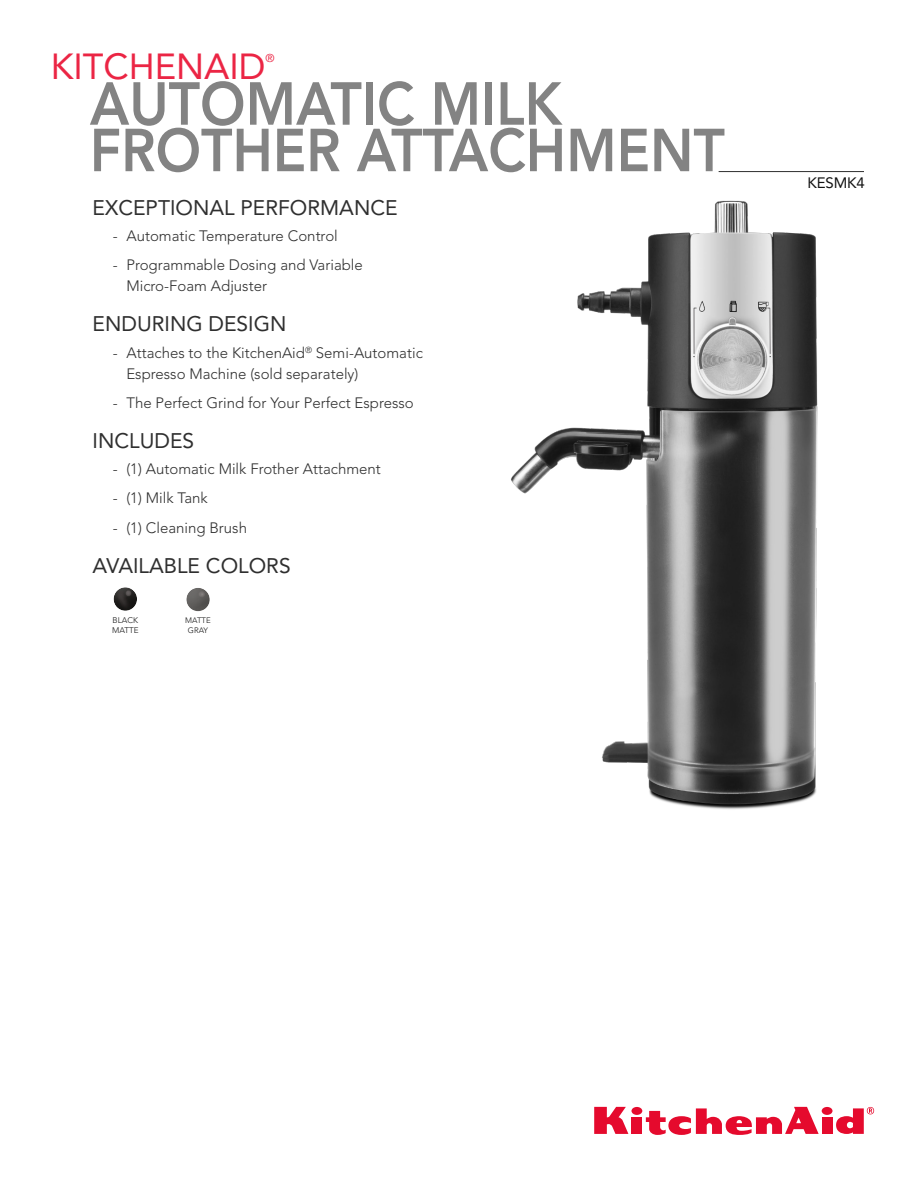
<style>
.page{position:relative;width:918px;height:1188px;background:#fff}
.page>*{position:absolute;margin:0;border:0;box-sizing:border-box;transform-origin:0 0}
.t1{font:800 60px/46.5px "Avenir LT Std";color:#838383;scale:.91 1}
.t2{font:36px "Avenir LT Std";color:#eb2544}
.t3{font:21px "Avenir LT Std";color:#2f2f2f}
.t4{font:300 15px/21px "Avenir LT Std";color:#2f2f2f}
.t5{font:15px "Avenir LT Std";letter-spacing:-.01em;color:#131313}
.t6{font:11.4px "Avenir LT Std";color:#eb2544}
.t7{font:300 8.1px/10.2px "Avenir LT Std";color:#131313}
.t8{font:300 7.8px/9.9px "Avenir LT Std";color:#131313;text-align:center}
</style>
<div class="page">
<hr style="left:719px;top:171px;width:145px;height:1px;background:#2f2f2f">
<div style="left:631px;top:1117px;width:11px;height:17px;background:#e50a2d"></div>
<div style="left:631px;top:1107px;width:11px;height:8px;background:#e50a2d;border-radius:50%"></div>
<div style="left:822px;top:1117px;width:11px;height:17px;background:#e50a2d"></div>
<div style="left:822px;top:1107px;width:11px;height:8px;background:#e50a2d;border-radius:50%"></div>
<svg style="left:594px;top:1107px;width:34px;height:27px"></svg>
<svg style="left:646px;top:1107px;width:173px;height:28px"></svg>
<svg style="left:836px;top:1107px;width:38px;height:27px"></svg>
<div style="left:107px;top:586px;width:41px;height:26px;background:#1c1b1a;opacity:.25"></div>
<img style="left:511px;top:171px;width:336px;height:638px">
<div style="left:179px;top:587px;width:42px;height:25px;background:#1c1b1a;opacity:.25"></div>
<h2 class="t2" style="left:51px;top:46px;width:216px">KITCHENAID</h2>
<p class="t6" style="left:266px;top:52px;width:11px">®</p>
<h1 class="t1" style="left:90px;top:81px;width:699px">AUTOMATIC MILK<br>FROTHER ATTACHMENT</h1>
<h3 class="t3" style="left:93px;top:195px;width:307px">EXCEPTIONAL PERFORMANCE</h3>
<p class="t4" style="left:113px;top:225px;width:226px">- Automatic Temperature Control</p>
<p class="t4" style="left:126px;top:254px;width:238px;text-indent:-14px">- Programmable Dosing and Variable<br>Micro-Foam Adjuster</p>
<h3 class="t3" style="left:93px;top:312px;width:195px">ENDURING DESIGN</h3>
<p class="t4" style="left:126px;top:342px;width:298px;text-indent:-14px">- Attaches to the KitchenAid<sup>®</sup> Semi-Automatic<br>Espresso Machine (sold separately)</p>
<p class="t4" style="left:113px;top:392px;width:302px">- The Perfect Grind for Your Perfect Espresso</p>
<h3 class="t3" style="left:93px;top:429px;width:103px">INCLUDES</h3>
<p class="t4" style="left:113px;top:459px;width:270px">- (1) Automatic Milk Frother Attachment</p>
<p class="t4" style="left:113px;top:488px;width:96px">- (1) Milk Tank</p>
<p class="t4" style="left:113px;top:517px;width:136px">- (1) Cleaning Brush</p>
<h3 class="t3" style="left:93px;top:553px;width:200px">AVAILABLE COLORS</h3>
<p class="t7" style="left:112px;top:615px;width:28px">BLACK<br>MATTE</p>
<p class="t8" style="left:185px;top:615px;width:27px">MATTE<br>GRAY</p>
<p class="t5" style="left:808px;top:174px;width:59px">KESMK4</p>
</div>
